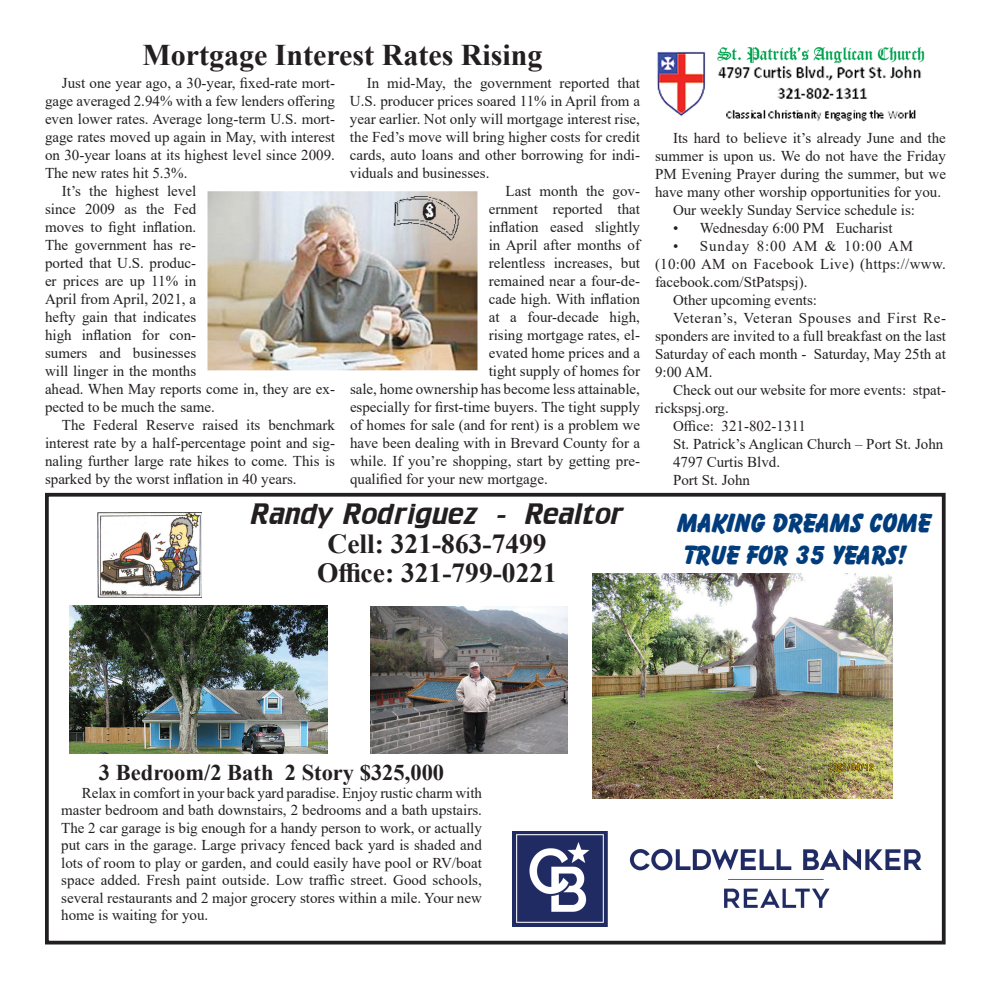
<style>
.page{position:relative;width:990px;height:990px;background:#fff}
.page>*{position:absolute;margin:0;border:0;box-sizing:border-box;transform-origin:0 0}
.t1{font:700 30px "Times New Roman";color:#231f20}
.t2{font:30px "Trekker";color:#231f20}
.t3{font:700 27.5px/28.8px "Times New Roman";color:#231f20;text-align:center}
.t4{font:26.25px/31.5px "Bazooka";color:#013d7d}
.t5{font:700 22.5px "Times New Roman";color:#231f20}
.t6{font:15px/17.5px "Times New Roman";color:#231f20;text-align:justify}
.t7{font:15px "Times New Roman";letter-spacing:.02em;color:#231f20}
.t8{font:15px "Times New Roman";letter-spacing:.035em;color:#231f20}
.t9{font:15px "Times New Roman";letter-spacing:.06em;color:#231f20}
</style>
<div class="page">
<img style="left:70px;top:605px;width:257px;height:149px">
<div style="left:45px;top:493px;width:901px;height:451px;border:4px solid #231f20"></div>
<img style="left:98px;top:512px;width:104px;height:85px">
<img style="left:513px;top:831px;width:409px;height:96px">
<img style="left:370px;top:606px;width:197px;height:148px">
<img style="left:592px;top:574px;width:300px;height:225px">
<img style="left:657px;top:47px;width:268px;height:75px">
<img style="left:208px;top:191px;width:270px;height:179px">
<img style="left:392px;top:193px;width:69px;height:49px">
<h1 class="t1" style="left:142px;top:39px;width:402px">Mortgage Interest Rates Rising</h1>
<p class="t6" style="left:62px;top:74px;width:275px">Just one year ago, a 30-year, fixed-rate mort-</p>
<p class="t6" style="left:45px;top:92px;width:292px">gage averaged 2.94% with a few lenders offering</p>
<p class="t6" style="left:45px;top:110px;width:292px">even lower rates. Average long-term U.S. mort-</p>
<p class="t6" style="left:45px;top:128px;width:292px">gage rates moved up again in May, with interest</p>
<p class="t6" style="left:45px;top:146px;width:292px">on 30-year loans at its highest level since 2009.</p>
<p class="t6" style="left:45px;top:164px;width:144px">The new rates hit 5.3%.</p>
<p class="t6" style="left:62px;top:182px;width:136px">It’s the highest level</p>
<p class="t6" style="left:45px;top:200px;width:153px">since 2009 as the Fed</p>
<p class="t6" style="left:45px;top:218px;width:153px">moves to fight inflation.</p>
<p class="t6" style="left:45px;top:236px;width:153px">The government has re-</p>
<p class="t6" style="left:45px;top:254px;width:153px">ported that U.S. produc-</p>
<p class="t6" style="left:45px;top:272px;width:153px">er prices are up 11% in</p>
<p class="t6" style="left:45px;top:290px;width:153px">April from April, 2021, a</p>
<p class="t6" style="left:45px;top:308px;width:153px">hefty gain that indicates</p>
<p class="t6" style="left:45px;top:326px;width:153px">high inflation for con-</p>
<p class="t6" style="left:45px;top:344px;width:153px">sumers and businesses</p>
<p class="t6" style="left:45px;top:362px;width:153px">will linger in the months</p>
<p class="t6" style="left:45px;top:380px;width:292px">ahead. When May reports come in, they are ex-</p>
<p class="t6" style="left:45px;top:398px;width:171px">pected to be much the same.</p>
<p class="t6" style="left:62px;top:416px;width:275px">The Federal Reserve raised its benchmark</p>
<p class="t6" style="left:45px;top:434px;width:292px">interest rate by a half-percentage point and sig-</p>
<p class="t6" style="left:45px;top:452px;width:292px">naling further large rate hikes to come. This is</p>
<p class="t6" style="left:45px;top:470px;width:253px">sparked by the worst inflation in 40 years.</p>
<p class="t6" style="left:367px;top:74px;width:275px">In mid-May, the government reported that</p>
<p class="t6" style="left:350px;top:92px;width:292px">U.S. producer prices soared 11% in April from a</p>
<p class="t6" style="left:350px;top:110px;width:292px">year earlier. Not only will mortgage interest rise,</p>
<p class="t6" style="left:350px;top:128px;width:292px">the Fed’s move will bring higher costs for credit</p>
<p class="t6" style="left:350px;top:146px;width:292px">cards, auto loans and other borrowing for indi-</p>
<p class="t6" style="left:350px;top:164px;width:141px">viduals and businesses.</p>
<p class="t6" style="left:506px;top:182px;width:136px">Last month the gov-</p>
<p class="t6" style="left:489px;top:200px;width:153px">ernment reported that</p>
<p class="t6" style="left:489px;top:218px;width:153px">inflation eased slightly</p>
<p class="t6" style="left:489px;top:236px;width:153px">in April after months of</p>
<p class="t6" style="left:489px;top:254px;width:153px">relentless increases, but</p>
<p class="t6" style="left:489px;top:272px;width:153px">remained near a four-de-</p>
<p class="t6" style="left:489px;top:290px;width:153px">cade high. With inflation</p>
<p class="t6" style="left:489px;top:308px;width:153px">at a four-decade high,</p>
<p class="t6" style="left:489px;top:326px;width:153px">rising mortgage rates, el-</p>
<p class="t6" style="left:489px;top:344px;width:153px">evated home prices and a</p>
<p class="t6" style="left:489px;top:362px;width:153px">tight supply of homes for</p>
<p class="t6" style="left:350px;top:380px;width:292px">sale, home ownership has become less attainable,</p>
<p class="t6" style="left:350px;top:398px;width:292px">especially for first-time buyers. The tight supply</p>
<p class="t6" style="left:350px;top:416px;width:292px">of homes for sale (and for rent) is a problem we</p>
<p class="t6" style="left:350px;top:434px;width:292px">have been dealing with in Brevard County for a</p>
<p class="t6" style="left:350px;top:452px;width:292px">while. If you’re shopping, start by getting pre-</p>
<p class="t6" style="left:350px;top:470px;width:199px">qualified for your new mortgage.</p>
<h1 class="t2" style="left:250px;top:504px;width:375px">Randy Rodriguez - Realtor</h1>
<h2 class="t3" style="left:317px;top:530px;width:241px">Cell: 321-863-7499<br>Office: 321-799-0221</h2>
<p class="t6" style="left:673px;top:129px;width:274px">Its hard to believe it’s already June and the</p>
<p class="t6" style="left:655px;top:147px;width:293px">summer is upon us. We do not have the Friday</p>
<p class="t6" style="left:655px;top:165px;width:293px">PM Evening Prayer during the summer, but we</p>
<p class="t6" style="left:655px;top:183px;width:288px">have many other worship opportunities for you.</p>
<p class="t6" style="left:673px;top:201px;width:244px">Our weekly Sunday Service schedule is:</p>
<p class="t6" style="left:673px;top:219px;width:221px">• Wednesday 6:00 PM Eucharist</p>
<p class="t9" style="left:673px;top:238px;width:242px">• Sunday 8:00 AM &amp; 10:00 AM</p>
<p class="t7" style="left:655px;top:256px;width:292px">(10:00 AM on Facebook Live) (https://www.</p>
<p class="t6" style="left:655px;top:273px;width:154px">facebook.com/StPatspsj).</p>
<p class="t6" style="left:673px;top:291px;width:146px">Other upcoming events:</p>
<p class="t8" style="left:673px;top:310px;width:275px">Veteran’s, Veteran Spouses and First Re-</p>
<p class="t6" style="left:655px;top:327px;width:293px">sponders are invited to a full breakfast on the last</p>
<p class="t6" style="left:655px;top:345px;width:292px">Saturday of each month - Saturday, May 25th at</p>
<p class="t6" style="left:655px;top:363px;width:59px">9:00 AM.</p>
<p class="t6" style="left:673px;top:381px;width:275px">Check out our website for more events: stpat-</p>
<p class="t6" style="left:655px;top:399px;width:75px">rickspsj.org.</p>
<p class="t6" style="left:673px;top:417px;width:134px">Office: 321-802-1311</p>
<p class="t6" style="left:673px;top:435px;width:272px">St. Patrick’s Anglican Church – Port St. John</p>
<p class="t6" style="left:673px;top:453px;width:109px">4797 Curtis Blvd.</p>
<p class="t6" style="left:673px;top:471px;width:79px">Port St. John</p>
<h3 class="t4" style="left:678px;top:508px;width:255px">MAKING DREAMS COME<br>TRUE FOR 35 YEARS!</h3>
<h3 class="t5" style="left:99px;top:760px;width:347px">3 Bedroom/2 Bath 2 Story $325,000</h3>
<p class="t6" style="left:61px;top:784px;width:422px;text-indent:21px">Relax in comfort in your back yard paradise. Enjoy rustic charm with master bedroom and bath downstairs, 2 bedrooms and a bath upstairs.<br>The 2 car garage is big enough for a handy person to work, or actually put cars in the garage. Large privacy fenced back yard is shaded and lots of room to play or garden, and could easily have pool or RV/boat space added. Fresh paint outside. Low traffic street. Good schools, several restaurants and 2 major grocery stores within a mile. Your new home is waiting for you.</p>
</div>
